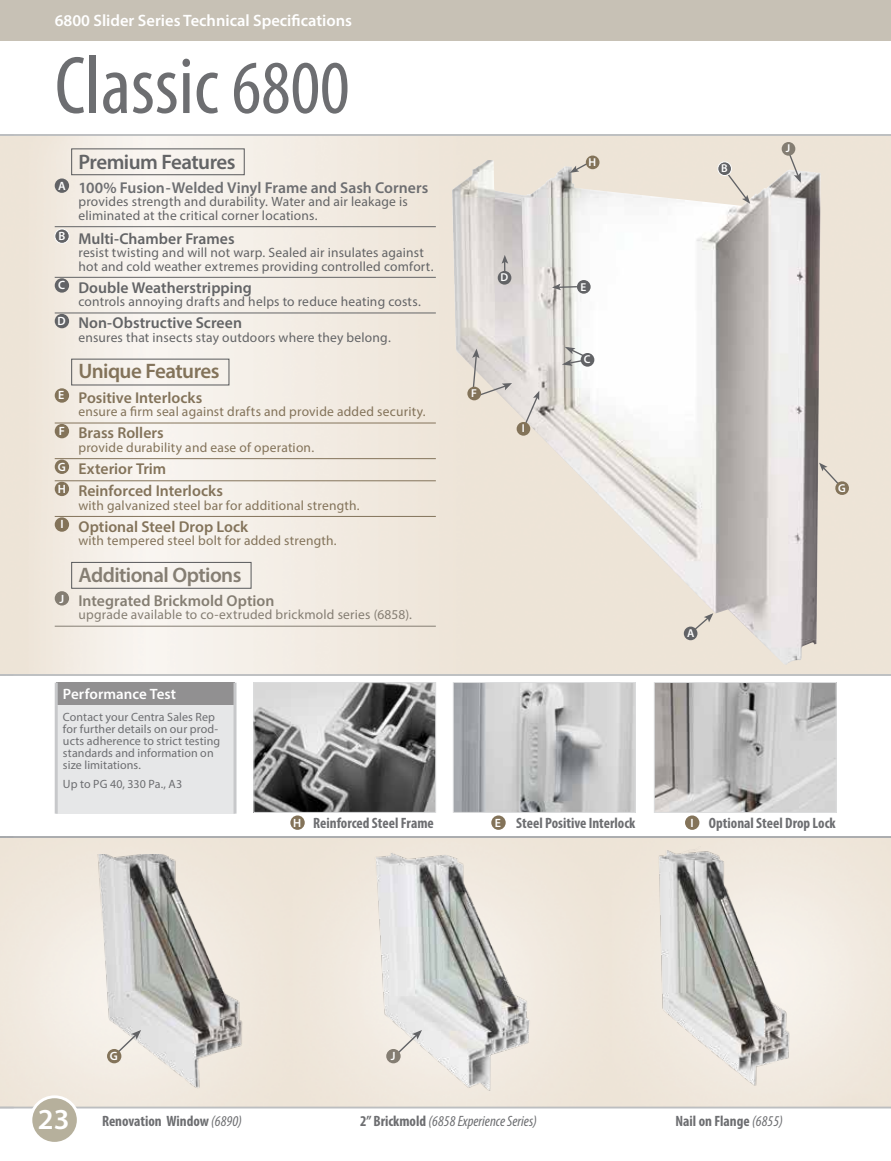
<style>
.page{position:relative;width:891px;height:1161px;background:#fff}
.page>*{position:absolute;margin:0;border:0;box-sizing:border-box;transform-origin:0 0}
.t1{font:condensed 82.5px "Myriad Pro";color:#6d6e71}
.t2{font:600 29.1px "Myriad Pro";color:#fff}
.t3{font:600 21px "Myriad Pro";letter-spacing:-.03em;color:#857e73}
.t4{font:600 21px "Myriad Pro";letter-spacing:-.025em;color:#636466}
.t5{font:600 21px "Myriad Pro";letter-spacing:-.03em;color:#83735a}
.t6{font:600 16.5px "Myriad Pro";color:#fff}
.t7{font:600 15.75px/22.2px "Myriad Pro";color:#83735a}
.t8{font:600 15.75px "Myriad Pro";color:#636466}
.t9{font:600 15.75px "Myriad Pro";color:#6d6e71}
.t10{font:600 15.75px "Myriad Pro";color:#857e73}
.t11{font:700 condensed 15px "Myriad Pro";color:#6d6e71}
.t12{font:italic condensed 15px "Myriad Pro";color:#6d6e71}
.t13{font:600 15px "Myriad Pro";color:#fff}
.t14{font:13.5px/13.5px "Myriad Pro";letter-spacing:.015em;color:#636466}
.t15{font:13.5px "Myriad Pro";letter-spacing:.015em;color:#83735a}
.t16{font:13.5px "Myriad Pro";letter-spacing:.015em;color:#857e73}
.t17{font:12px/12px "Myriad Pro";letter-spacing:.01em;color:#6d6e71}
.t18{font:600 12px "Myriad Pro";color:#fff}
.t19{font:600 11.4px "Myriad Pro";color:#fff}
.s1{font-size:76.5px}
.s2{font-weight:400;font-style:italic}
.s3{font-weight:700;font-style:normal}
</style>
<div class="page">
<img style="left:0;top:136px;width:891px;height:538px">
<hr style="left:0;top:134px;width:891px;height:2px;background:#bcbec0">
<hr style="left:0;top:1107px;width:891px;height:1px;background:#bcbec0">
<hr style="left:0;top:674px;width:891px;height:2px;background:#bcbec0">
<hr style="left:0;top:836px;width:891px;height:2px;background:#a7a9ac">
<div style="left:0;top:0;width:891px;height:41px;background:#c7c1b5"></div>
<div style="left:31px;top:1097px;width:47px;height:46px;background:#b6b09c;border-radius:50%"></div>
<div style="left:29px;top:1095px;width:51px;height:50px;border:3px solid #fff;border-radius:50%"></div>
<img style="left:643px;top:847px;width:161px;height:242px">
<img style="left:455px;top:684px;width:178px;height:127px">
<div style="left:453px;top:682px;width:182px;height:131px;border:1px solid #dcddde"></div>
<img style="left:656px;top:684px;width:178px;height:127px">
<div style="left:654px;top:682px;width:182px;height:131px;border:1px solid #dcddde"></div>
<img style="left:256px;top:684px;width:178px;height:127px">
<div style="left:254px;top:682px;width:182px;height:131px;border:1px solid #dcddde"></div>
<hr style="left:55px;top:226px;width:381px;height:1px;background:#636466">
<hr style="left:55px;top:277px;width:381px;height:1px;background:#636466">
<hr style="left:55px;top:313px;width:381px;height:1px;background:#636466">
<hr style="left:55px;top:423px;width:381px;height:1px;background:#83735a">
<hr style="left:55px;top:458px;width:381px;height:1px;background:#83735a">
<hr style="left:55px;top:481px;width:381px;height:1px;background:#83735a">
<hr style="left:55px;top:516px;width:381px;height:1px;background:#83735a">
<hr style="left:55px;top:626px;width:381px;height:1px;background:#857e73">
<div style="left:55px;top:178px;width:14px;height:15px;background:#626366;border-radius:50%"></div>
<div style="left:55px;top:229px;width:14px;height:14px;background:#626366;border-radius:50%"></div>
<div style="left:55px;top:229px;width:14px;height:15px;border:1px solid #fff;border-radius:50%"></div>
<div style="left:55px;top:278px;width:14px;height:15px;background:#626366;border-radius:50%"></div>
<div style="left:55px;top:314px;width:14px;height:14px;background:#626366;border-radius:50%"></div>
<div style="left:55px;top:388px;width:14px;height:15px;background:#837359;border-radius:50%"></div>
<div style="left:55px;top:424px;width:14px;height:14px;background:#837359;border-radius:50%"></div>
<div style="left:55px;top:460px;width:14px;height:14px;background:#837359;border-radius:50%"></div>
<div style="left:55px;top:482px;width:14px;height:14px;background:#837359;border-radius:50%"></div>
<div style="left:55px;top:517px;width:14px;height:15px;background:#837359;border-radius:50%"></div>
<div style="left:55px;top:591px;width:14px;height:15px;background:#847d72;border-radius:50%"></div>
<div style="left:71px;top:149px;width:173px;height:26px;border:1px solid #58595b"></div>
<div style="left:71px;top:359px;width:158px;height:26px;border:1px solid #58595b"></div>
<div style="left:71px;top:562px;width:180px;height:26px;border:1px solid #58595b"></div>
<div style="left:491px;top:815px;width:15px;height:15px;background:#837359;border-radius:50%"></div>
<img style="left:89px;top:854px;width:159px;height:237px">
<svg style="left:108px;top:1030px;width:33px;height:31px"></svg>
<div style="left:107px;top:1049px;width:14px;height:14px;background:#837359;border-radius:50%"></div>
<div style="left:290px;top:815px;width:15px;height:15px;background:#837359;border-radius:50%"></div>
<div style="left:685px;top:815px;width:14px;height:15px;background:#837359;border-radius:50%"></div>
<img style="left:364px;top:841px;width:179px;height:253px">
<svg style="left:389px;top:1030px;width:33px;height:31px"></svg>
<div style="left:386px;top:1049px;width:15px;height:14px;background:#847d72;border-radius:50%"></div>
<img style="left:452px;top:160px;width:369px;height:505px">
<svg style="left:685px;top:613px;width:29px;height:25px"></svg>
<div style="left:684px;top:627px;width:13px;height:13px;background:#626366;border-radius:50%"></div>
<svg style="left:725px;top:171px;width:25px;height:33px"></svg>
<div style="left:718px;top:162px;width:13px;height:14px;background:#626366;border-radius:50%"></div>
<div style="left:718px;top:162px;width:14px;height:14px;border:1px solid #fff;border-radius:50%"></div>
<svg style="left:562px;top:346px;width:23px;height:20px"></svg>
<div style="left:581px;top:353px;width:13px;height:14px;background:#626366;border-radius:50%"></div>
<svg style="left:502px;top:255px;width:6px;height:17px"></svg>
<div style="left:498px;top:271px;width:13px;height:14px;background:#626366;border-radius:50%"></div>
<svg style="left:552px;top:284px;width:25px;height:6px"></svg>
<div style="left:577px;top:280px;width:14px;height:14px;background:#626366;border-radius:50%"></div>
<svg style="left:472px;top:349px;width:40px;height:49px;background:#d4cfca"></svg>
<div style="left:467px;top:387px;width:14px;height:13px;background:#837359;border-radius:50%"></div>
<svg style="left:819px;top:463px;width:31px;height:33px"></svg>
<svg style="left:570px;top:161px;width:20px;height:12px"></svg>
<div style="left:586px;top:156px;width:14px;height:13px;background:#837359;border-radius:50%"></div>
<svg style="left:521px;top:391px;width:18px;height:40px"></svg>
<div style="left:517px;top:422px;width:13px;height:14px;background:#837359;border-radius:50%"></div>
<svg style="left:784px;top:143px;width:18px;height:40px"></svg>
<div style="left:782px;top:142px;width:13px;height:14px;background:#847d72;border-radius:50%"></div>
<div style="left:56px;top:683px;width:179px;height:22px;background:#919091"></div>
<div style="left:56px;top:705px;width:179px;height:109px;background:#e6e7e8"></div>
<hr style="left:55px;top:683px;width:3px;height:22px;background:#c7c8ca">
<hr style="left:55px;top:705px;width:3px;height:109px;background:#c7c8ca">
<hr style="left:234px;top:683px;width:3px;height:22px;background:#c7c8ca">
<hr style="left:234px;top:705px;width:3px;height:109px;background:#c7c8ca">
<p class="t6" style="left:55px;top:10px;width:299px">6800 Slider Series Technical Specifications</p>
<h1 class="t1" style="left:55px;top:36px;width:296px">Classic <span class="s1">6800</span></h1>
<h3 class="t4" style="left:78px;top:148px;width:159px">Premium Features</h3>
<p class="t9" style="left:58px;top:178px;width:372px"><sup>A</sup> 100% Fusion-Welded Vinyl Frame and Sash Corners</p>
<p class="t14" style="left:78px;top:195px;width:331px">provides strength and durability. Water and air leakage is eliminated at the critical corner locations.</p>
<p class="t8" style="left:58px;top:228px;width:178px"><sup>B</sup> Multi-Chamber Frames</p>
<p class="t14" style="left:78px;top:246px;width:357px">resist twisting and will not warp. Sealed air insulates against hot and cold weather extremes providing controlled comfort.</p>
<p class="t8" style="left:58px;top:277px;width:195px"><sup>C</sup> Double Weatherstripping</p>
<p class="t14" style="left:78px;top:295px;width:344px">controls annoying drafts and helps to reduce heating costs.</p>
<p class="t8" style="left:58px;top:313px;width:186px"><sup>D</sup> Non-Obstructive Screen</p>
<p class="t14" style="left:78px;top:330px;width:314px">ensures that insects stay outdoors where they belong.</p>
<h3 class="t5" style="left:78px;top:358px;width:143px">Unique Features</h3>
<p class="t7" style="left:58px;top:386px;width:146px"><sup>E</sup> Positive Interlocks</p>
<p class="t15" style="left:78px;top:403px;width:349px">ensure a firm seal against drafts and provide added security.</p>
<p class="t7" style="left:59px;top:422px;width:107px"><sup>F</sup> Brass Rollers</p>
<p class="t15" style="left:78px;top:439px;width:237px">provide durability and ease of operation.</p>
<p class="t7" style="left:58px;top:457px;width:167px"><sup>G</sup> Exterior Trim<br><sup>H</sup> Reinforced Interlocks</p>
<p class="t15" style="left:78px;top:497px;width:283px">with galvanized steel bar for additional strength.</p>
<p class="t7" style="left:60px;top:515px;width:189px"><sup>I</sup> Optional Steel Drop Lock</p>
<p class="t15" style="left:78px;top:532px;width:260px">with tempered steel bolt for added strength.</p>
<h3 class="t3" style="left:78px;top:561px;width:164px">Additional Options</h3>
<p class="t10" style="left:59px;top:591px;width:216px"><sup>J</sup> Integrated Brickmold Option</p>
<p class="t16" style="left:78px;top:607px;width:335px">upgrade available to co-extruded brickmold series (6858).</p>
<p class="t13" style="left:63px;top:685px;width:115px">Performance Test</p>
<p class="t17" style="left:63px;top:711px;width:159px">Contact your Centra Sales Rep for further details on our prod&shy;ucts adherence to strict testing standards and information on size limitations.</p>
<p class="t17" style="left:63px;top:777px;width:121px">Up to PG 40, 330 Pa., A3</p>
<p class="t19" style="left:500px;top:270px;width:9px">D</p>
<p class="t19" style="left:471px;top:386px;width:7px">F</p>
<p class="t19" style="left:522px;top:421px;width:5px">I</p>
<p class="t19" style="left:589px;top:155px;width:9px">H</p>
<p class="t19" style="left:580px;top:279px;width:7px">E</p>
<p class="t19" style="left:584px;top:352px;width:8px">C</p>
<p class="t19" style="left:721px;top:161px;width:8px">B</p>
<p class="t19" style="left:786px;top:141px;width:6px">J</p>
<p class="t19" style="left:687px;top:626px;width:9px">A</p>
<p class="t19" style="left:838px;top:481px;width:9px">G</p>
<p class="t11" style="left:313px;top:814px;width:122px">Reinforced Steel Frame</p>
<p class="t11" style="left:516px;top:814px;width:121px">Steel Positive Interlock</p>
<p class="t11" style="left:709px;top:814px;width:128px">Optional Steel Drop Lock</p>
<p class="t18" style="left:293px;top:815px;width:10px">H</p>
<p class="t18" style="left:691px;top:815px;width:5px">I</p>
<p class="t18" style="left:495px;top:815px;width:8px">E</p>
<h2 class="t2" style="left:38px;top:1101px;width:33px">23</h2>
<p class="t18" style="left:110px;top:1048px;width:10px">G</p>
<p class="t18" style="left:391px;top:1048px;width:6px">J</p>
<p class="t11" style="left:102px;top:1112px;width:141px">Renovation Window <span class="s2">(6890)</span></p>
<p class="t12" style="left:360px;top:1112px;width:178px"><span class="s3">2” Brickmold</span> (6858 Experience Series)</p>
<p class="t11" style="left:676px;top:1112px;width:109px">Nail on Flange <span class="s2">(6855)</span></p>
</div>
